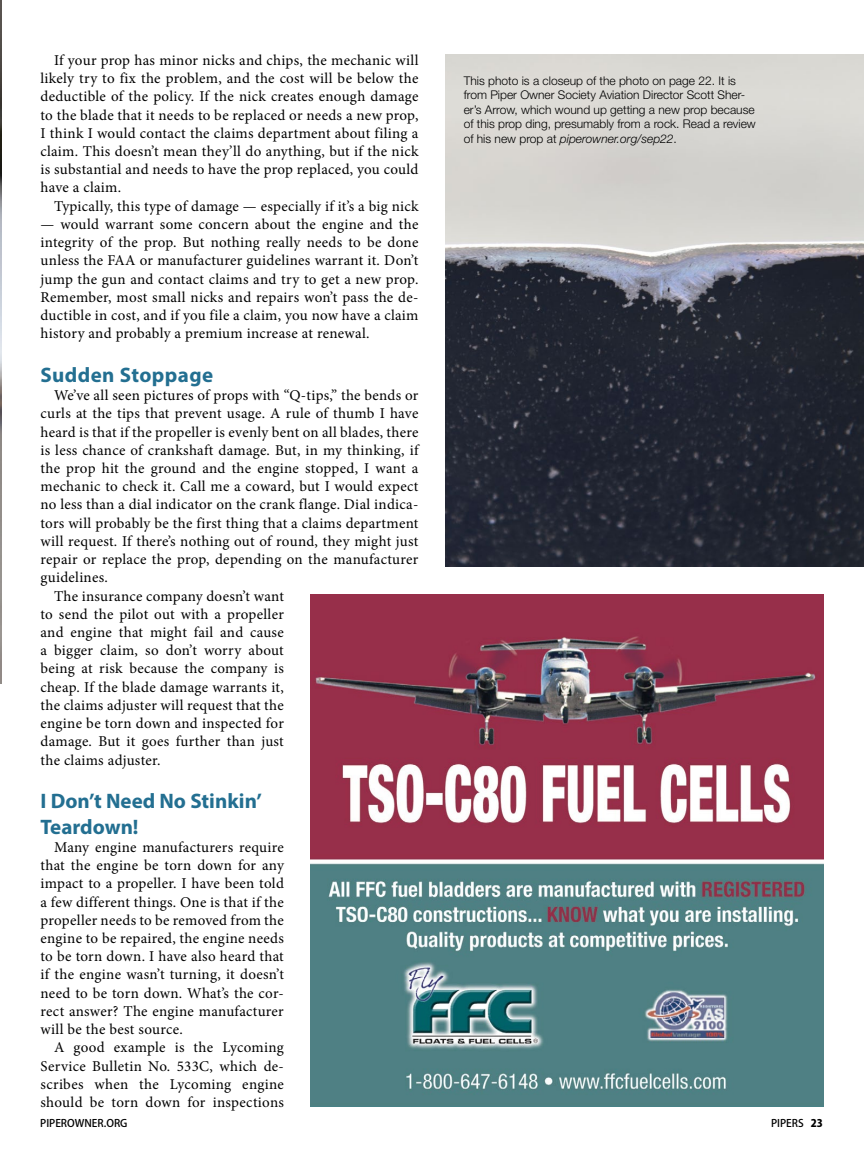
<style>
.page{position:relative;width:864px;height:1161px;background:#fff}
.page>*{position:absolute;margin:0;border:0;box-sizing:border-box;transform-origin:0 0}
.Body_Header{font:700 21px/25.3px "Myriad Pro";color:#236f91}
.Body_Header-2{font:700 21px "Myriad Pro";letter-spacing:.02em;color:#236f91}
.Body_Copy{font:15px/18.1px "Minion Pro";letter-spacing:.015em;color:#000;text-align:justify}
.t1{font:300 12px/14.4px "Helvetica Neue";color:#000}
.t2{font:500 10.5px "Koz Go Pro";color:#000}
.s1{font-weight:800}
.s2{font-style:italic}
</style>
<div class="page">
<img style="left:0;top:0;width:2px;height:683px">
<img style="left:446px;top:54px;width:418px;height:513px">
<img style="left:311px;top:594px;width:513px;height:513px">
<p class="Body_Copy" style="left:40px;top:51px;width:380px;text-indent:14px">If your prop has minor nicks and chips, the mechanic will likely try to fix the problem, and the cost will be below the deductible of the policy. If the nick creates enough damage to the blade that it needs to be replaced or needs a new prop, I think I would contact the claims department about filing a claim. This doesn’t mean they’ll do anything, but if the nick is substantial and needs to have the prop replaced, you could have a claim.</p>
<p class="Body_Copy" style="left:54px;top:197px;width:366px">Typically, this type of damage — especially if it’s a big nick</p>
<p class="Body_Copy" style="left:40px;top:215px;width:380px">— would warrant some concern about the engine and the integrity of the prop. But nothing really needs to be done unless the FAA or manufacturer guidelines warrant it. Don’t jump the gun and contact claims and try to get a new prop.<br>Remember, most small nicks and repairs won’t pass the de&shy;ductible in cost, and if you file a claim, you now have a claim history and probably a premium increase at renewal.</p>
<p class="Body_Header-2" style="left:40px;top:361px;width:174px">Sudden Stoppage</p>
<p class="Body_Copy" style="left:40px;top:386px;width:380px;text-indent:14px">We’ve all seen pictures of props with “Q-tips,” the bends or curls at the tips that prevent usage. A rule of thumb I have heard is that if the propeller is evenly bent on all blades, there is less chance of crankshaft damage. But, in my thinking, if the prop hit the ground and the engine stopped, I want a mechanic to check it. Call me a coward, but I would expect no less than a dial indicator on the crank flange. Dial indica&shy;tors will probably be the first thing that a claims department will request. If there’s nothing out of round, they might just repair or replace the prop, depending on the manufacturer guidelines.</p>
<p class="Body_Copy" style="left:40px;top:587px;width:245px;text-indent:14px">The insurance company doesn’t want to send the pilot out with a propeller and engine that might fail and cause a bigger claim, so don’t worry about being at risk because the company is cheap. If the blade damage warrants it, the claims adjuster will request that the engine be torn down and inspected for damage. But it goes further than just the claims adjuster.</p>
<p class="Body_Header" style="left:40px;top:788px;width:223px">I Don’t Need No Stinkin’<br>Teardown!</p>
<p class="Body_Copy" style="left:40px;top:838px;width:245px;text-indent:14px">Many engine manufacturers require that the engine be torn down for any impact to a propeller. I have been told a few different things. One is that if the propeller needs to be removed from the engine to be repaired, the engine needs to be torn down. I have also heard that if the engine wasn’t turning, it doesn’t need to be torn down. What’s the cor&shy;rect answer? The engine manufacturer will be the best source.</p>
<p class="Body_Copy" style="left:40px;top:1039px;width:245px;text-indent:14px">A good example is the Lycoming Service Bulletin No. 533C, which de&shy;scribes when the Lycoming engine should be torn down for inspections</p>
<p class="t2" style="left:40px;top:1116px;width:89px">PIPEROWNER.ORG</p>
<p class="t2" style="left:771px;top:1116px;width:54px">PIPERS <span class="s1">23</span></p>
<p class="t1" style="left:464px;top:73px;width:294px">This photo is a closeup of the photo on page 22. It is from Piper Owner Society Aviation Director Scott Sher&shy;er’s Arrow, which wound up getting a new prop because of this prop ding, presumably from a rock. Read a review of his new prop at <span class="s2">piperowner.org/sep22</span>.</p>
</div>
